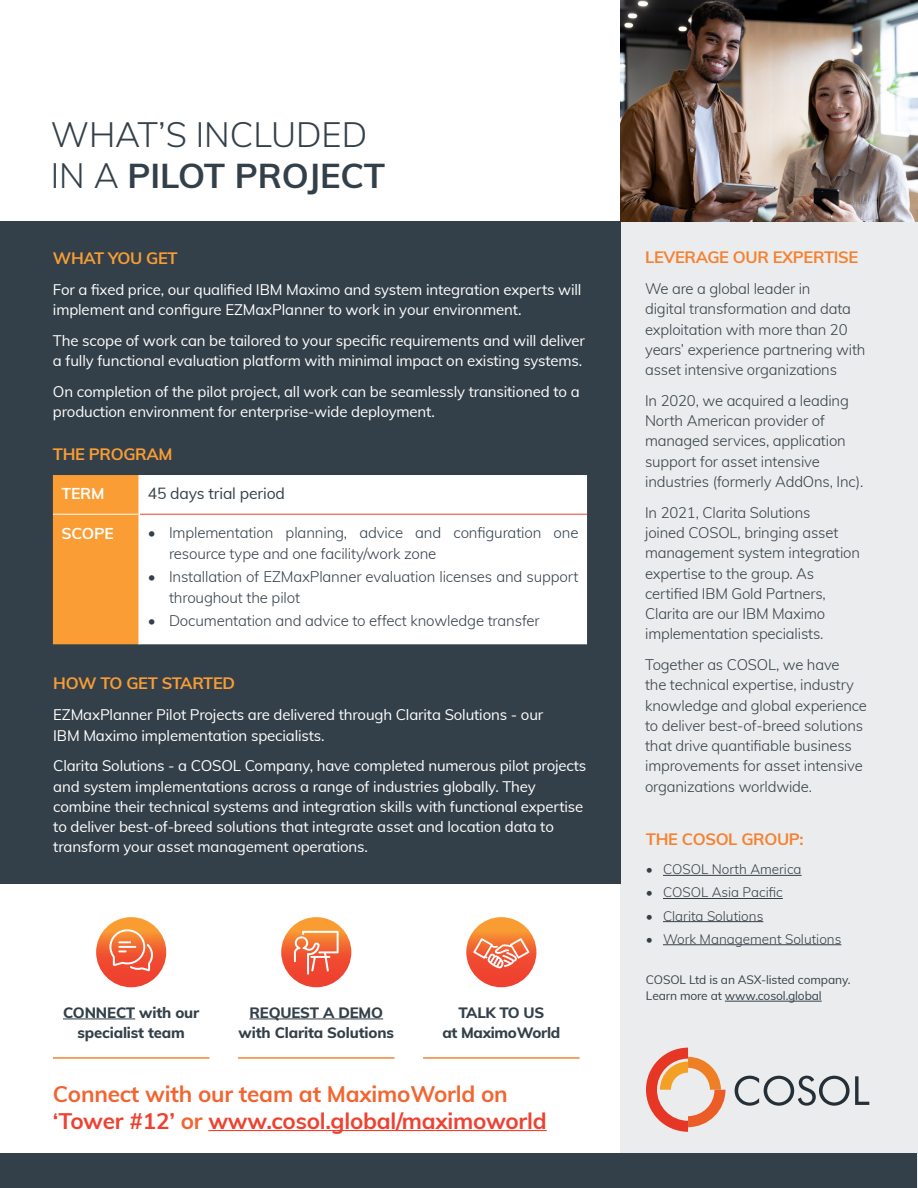
<style>
.page{position:relative;width:918px;height:1188px;background:#fff}
.page>*{position:absolute;margin:0;border:0;box-sizing:border-box;transform-origin:0 0}
.t1{font:300 34.5px/41.4px "Muli";color:#344049}
.t2{font:700 22.5px/27px "Muli";letter-spacing:-.01em;color:#ef4130}
.t3{font:700 16.5px "Muli";letter-spacing:-.02em;color:#f99d34}
.t4{font:700 16.5px "Muli";letter-spacing:-.02em;color:#f58232}
.t5{font:15.75px "Muli";letter-spacing:-.01em;color:#344049}
.t6{font:700 15.75px "Muli";letter-spacing:-.01em;color:#fff}
.t7{font:300 15px/20.2px "Muli";letter-spacing:-.01em;color:#344049}
.t8{font:15px/20.2px "Muli";letter-spacing:-.01em;color:#fff}
.t9{font:800 15px/20.2px "Muli";letter-spacing:-.01em;color:#344049;text-align:center}
.t10{font:300 13.5px "Muli";color:#344049}
.t11{font:12px/16.5px "Muli";letter-spacing:-.01em;color:#344049}
.s1{font-weight:700}
.s2{color:#f26531}
</style>
<div class="page">
<div style="left:0;top:222px;width:620px;height:662px;background:#344049"></div>
<div style="left:620px;top:0;width:298px;height:1188px;background:#ebeced"></div>
<div style="left:1px;top:1153px;width:916px;height:34px;background:#344049"></div>
<div style="left:53px;top:475px;width:85px;height:169px;background:#f99d34"></div>
<div style="left:140px;top:475px;width:447px;height:169px;background:#fff"></div>
<hr style="left:138px;top:475px;width:2px;height:39px;background:#fff">
<hr style="left:138px;top:514px;width:2px;height:130px;background:#fff">
<hr style="left:140px;top:514px;width:447px;height:1px;background:#ef4130">
<hr style="left:53px;top:514px;width:85px;height:1px;background:#fff">
<img style="left:620px;top:0;width:298px;height:222px">
<svg style="left:646px;top:1048px;width:79px;height:84px"></svg>
<svg style="left:735px;top:1076px;width:134px;height:30px"></svg>
<hr style="left:663px;top:875px;width:139px;height:1px;background:#344049">
<hr style="left:663px;top:898px;width:120px;height:1px;background:#344049">
<hr style="left:663px;top:921px;width:100px;height:1px;background:#344049">
<hr style="left:663px;top:944px;width:178px;height:1px;background:#344049">
<hr style="left:725px;top:1001px;width:97px;height:1px;background:#344049">
<hr style="left:63px;top:1019px;width:72px;height:1px;background:#344049">
<svg style="left:96px;top:917px;width:70px;height:70px;background:#f26634"></svg>
<svg style="left:107px;top:929px;width:47px;height:42px;background:#f48359"></svg>
<hr style="left:53px;top:1057px;width:156px;height:2px;background:#f58232">
<hr style="left:249px;top:1019px;width:134px;height:1px;background:#344049">
<svg style="left:281px;top:917px;width:70px;height:70px;background:#f36c35"></svg>
<svg style="left:294px;top:931px;width:45px;height:44px;background:#f4825e"></svg>
<hr style="left:238px;top:1057px;width:157px;height:2px;background:#f58232">
<svg style="left:466px;top:917px;width:70px;height:70px;background:#f36e34"></svg>
<svg style="left:473px;top:938px;width:57px;height:30px"></svg>
<hr style="left:423px;top:1057px;width:157px;height:2px;background:#f58232">
<hr style="left:208px;top:1130px;width:339px;height:1px;background:#ef4130">
<h1 class="t1" style="left:51px;top:112px;width:336px">WHAT’S INCLUDED<br>IN A <span class="s1">PILOT PROJECT</span></h1>
<p class="t3" style="left:53px;top:246px;width:126px">WHAT YOU GET</p>
<p class="t8" style="left:53px;top:279px;width:530px">For a fixed price, our qualified IBM Maximo and system integration experts will implement and configure EZMaxPlanner to work in your environment.</p>
<p class="t8" style="left:53px;top:330px;width:534px">The scope of work can be tailored to your specific requirements and will deliver a fully functional evaluation platform with minimal impact on existing systems.</p>
<p class="t8" style="left:53px;top:381px;width:528px">On completion of the pilot project, all work can be seamlessly transitioned to a production environment for enterprise-wide deployment.</p>
<p class="t3" style="left:53px;top:442px;width:121px">THE PROGRAM</p>
<p class="t6" style="left:61px;top:482px;width:45px">TERM</p>
<p class="t5" style="left:148px;top:482px;width:139px">45 days trial period</p>
<p class="t6" style="left:61px;top:521px;width:54px">SCOPE</p>
<p class="t7" style="left:169px;top:521px;width:411px;line-height:21px;text-indent:-21px">• Implementation planning, advice and configuration one resource type and one facility/work zone</p>
<p class="t7" style="left:169px;top:565px;width:411px;line-height:21px;text-indent:-21px">• Installation of EZMaxPlanner evaluation licenses and support throughout the pilot</p>
<p class="t7" style="left:148px;top:610px;width:394px">• Documentation and advice to effect knowledge transfer</p>
<p class="t3" style="left:53px;top:671px;width:183px">HOW TO GET STARTED</p>
<p class="t8" style="left:53px;top:704px;width:492px">EZMaxPlanner Pilot Projects are delivered through Clarita Solutions - our<br>IBM Maximo implementation specialists.</p>
<p class="t8" style="left:53px;top:755px;width:535px">Clarita Solutions - a COSOL Company, have completed numerous pilot projects and system implementations across a range of industries globally. They combine their technical systems and integration skills with functional expertise to deliver best-of-breed solutions that integrate asset and location data to transform your asset management operations.</p>
<p class="t9" style="left:63px;top:1002px;width:138px">CONNECT with our specialist team</p>
<p class="t9" style="left:239px;top:1002px;width:157px">REQUEST A DEMO with Clarita Solutions</p>
<p class="t9" style="left:442px;top:1002px;width:119px">TALK TO US<br>at MaximoWorld</p>
<h2 class="t2" style="left:53px;top:1079px;width:495px"><span class="s2">Connect with our team at MaximoWorld on </span>‘Tower #12’ <span class="s2">or</span> www.cosol.global/maximoworld</h2>
<p class="t4" style="left:645px;top:245px;width:215px">LEVERAGE OUR EXPERTISE</p>
<p class="t7" style="left:645px;top:278px;width:222px">We are a global leader in<br>digital transformation and data exploitation with more than 20 years’ experience partnering with asset intensive organizations</p>
<p class="t7" style="left:645px;top:390px;width:220px">In 2020, we acquired a leading<br>North American provider of managed services, application support for asset intensive industries (formerly AddOns, Inc).</p>
<p class="t7" style="left:645px;top:502px;width:216px">In 2021, Clarita Solutions<br>joined COSOL, bringing asset management system integration expertise to the group. As certified IBM Gold Partners,<br>Clarita are our IBM Maximo implementation specialists.</p>
<p class="t7" style="left:645px;top:654px;width:223px">Together as COSOL, we have<br>the technical expertise, industry knowledge and global experience to deliver best-of-breed solutions that drive quantifiable business improvements for asset intensive organizations worldwide.</p>
<p class="t4" style="left:646px;top:827px;width:159px">THE COSOL GROUP:</p>
<p class="t10" style="left:646px;top:860px;width:157px">• COSOL North America</p>
<p class="t10" style="left:646px;top:883px;width:138px">• COSOL Asia Pacific</p>
<p class="t10" style="left:646px;top:906px;width:119px">• Clarita Solutions</p>
<p class="t10" style="left:646px;top:929px;width:197px">• Work Management Solutions</p>
<p class="t11" style="left:646px;top:971px;width:206px">COSOL Ltd is an ASX-listed company.<br>Learn more at www.cosol.global</p>
</div>
